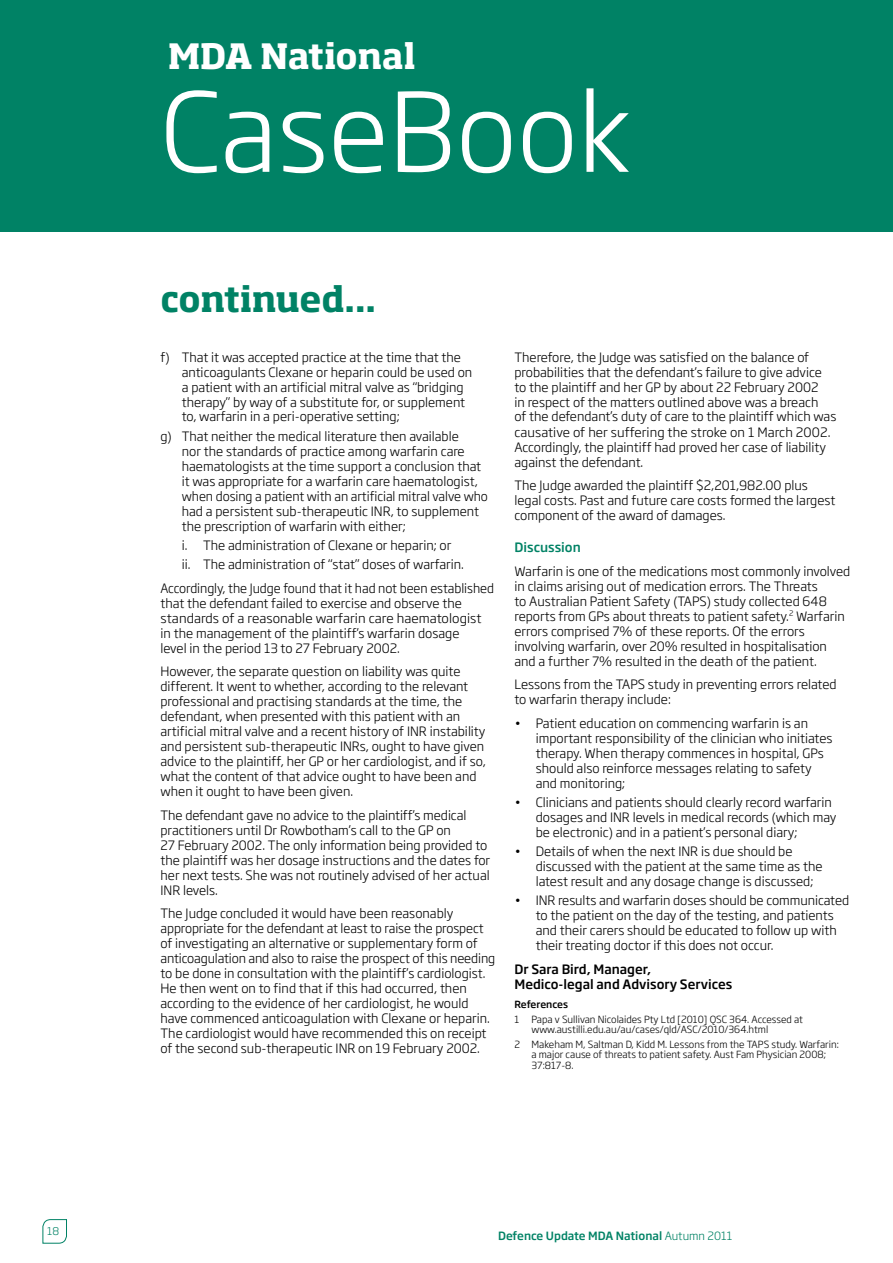
<style>
.page{position:relative;width:893px;height:1263px;background:#fff}
.page>*{position:absolute;margin:0;border:0;box-sizing:border-box;transform-origin:0 0}
.t1{font:300 108px "Soho Gothic Std";color:#fff}
.t2{font:700 34.5px "Soho Std";letter-spacing:-.01em;color:#008265}
.t3{font:700 34.5px "Soho Std";letter-spacing:-.02em;color:#fff}
.t4{font:300 12.75px/15px "Soho Gothic Std";color:#000}
.t5{font:500 12.75px/15px "Soho Gothic Std";color:#000}
.t6{font:500 12.75px "Soho Gothic Std";color:#008265}
.t7{font:500 11.25px "Soho Gothic Std";color:#008265}
.t8{font:300 10.5px "Soho Gothic Std";color:#008265}
.t9{font:300 9.75px/10.5px "Soho Gothic Std";color:#000}
.t10{font:500 9.75px "Soho Gothic Std";letter-spacing:-.015em;color:#000}
.s1{font-weight:300}
</style>
<div class="page">
<div style="left:0;top:0;width:893px;height:231px;background:#008265"></div>
<svg style="left:42px;top:1219px;width:25px;height:25px"></svg>
<p class="t8" style="left:47px;top:1224px;width:13px">18</p>
<h2 class="t3" style="left:168px;top:34px;width:249px">MDA National</h2>
<h1 class="t1" style="left:161px;top:64px;width:471px">CaseBook</h1>
<h2 class="t2" style="left:161px;top:277px;width:217px">continued...</h2>
<p class="t4" style="left:182px;top:349px;width:292px;text-indent:-21px">f) That it was accepted practice at the time that the anticoagulants Clexane or heparin could be used on a patient with an artificial mitral valve as “bridging therapy” by way of a substitute for, or supplement to, warfarin in a peri-operative setting;</p>
<p class="t4" style="left:182px;top:429px;width:308px;text-indent:-21px">g) That neither the medical literature then available<br>nor the standards of practice among warfarin care haematologists at the time support a conclusion that it was appropriate for a warfarin care haematologist, when dosing a patient with an artificial mitral valve who had a persistent sub-therapeutic INR, to supplement the prescription of warfarin with either;</p>
<p class="t4" style="left:182px;top:536px;width:284px;line-height:19.2px">i. The administration of Clexane or heparin; or<br>ii. The administration of “stat” doses of warfarin.</p>
<p class="t4" style="left:161px;top:581px;width:335px">Accordingly, the Judge found that it had not been established that the defendant failed to exercise and observe the standards of a reasonable warfarin care haematologist in the management of the plaintiff’s warfarin dosage<br>level in the period 13 to 27 February 2002.</p>
<p class="t4" style="left:161px;top:664px;width:327px">However, the separate question on liability was quite different. It went to whether, according to the relevant professional and practising standards at the time, the defendant, when presented with this patient with an artificial mitral valve and a recent history of INR instability and persistent sub-therapeutic INRs, ought to have given advice to the plaintiff, her GP or her cardiologist, and if so, what the content of that advice ought to have been and when it ought to have been given.</p>
<p class="t4" style="left:161px;top:808px;width:331px">The defendant gave no advice to the plaintiff’s medical practitioners until Dr Rowbotham’s call to the GP on<br>27 February 2002. The only information being provided to the plaintiff was her dosage instructions and the dates for her next tests. She was not routinely advised of her actual INR levels.</p>
<p class="t4" style="left:161px;top:906px;width:336px">The Judge concluded it would have been reasonably appropriate for the defendant at least to raise the prospect of investigating an alternative or supplementary form of anticoagulation and also to raise the prospect of this needing to be done in consultation with the plaintiff’s cardiologist.<br>He then went on to find that if this had occurred, then according to the evidence of her cardiologist, he would have commenced anticoagulation with Clexane or heparin.<br>The cardiologist would have recommended this on receipt of the second sub-therapeutic INR on 19 February 2002.</p>
<p class="t4" style="left:514px;top:349px;width:323px">Therefore, the Judge was satisfied on the balance of probabilities that the defendant’s failure to give advice to the plaintiff and her GP by about 22 February 2002<br>in respect of the matters outlined above was a breach<br>of the defendant’s duty of care to the plaintiff which was causative of her suffering the stroke on 1 March 2002.<br>Accordingly, the plaintiff had proved her case of liability against the defendant.</p>
<p class="t4" style="left:514px;top:478px;width:322px">The Judge awarded the plaintiff $2,201,982.00 plus legal costs. Past and future care costs formed the largest component of the award of damages.</p>
<p class="t6" style="left:514px;top:539px;width:68px">Discussion</p>
<p class="t4" style="left:514px;top:563px;width:337px">Warfarin is one of the medications most commonly involved in claims arising out of medication errors. The Threats<br>to Australian Patient Safety (TAPS) study collected 648 reports from GPs about threats to patient safety.<sup>2</sup> Warfarin errors comprised 7% of these reports. Of the errors involving warfarin, over 20% resulted in hospitalisation and a further 7% resulted in the death of the patient.</p>
<p class="t4" style="left:514px;top:677px;width:324px">Lessons from the TAPS study in preventing errors related to warfarin therapy include:</p>
<p class="t4" style="left:536px;top:715px;width:298px;text-indent:-21px">• Patient education on commencing warfarin is an important responsibility of the clinician who initiates therapy. When therapy commences in hospital, GPs should also reinforce messages relating to safety and monitoring;</p>
<p class="t4" style="left:536px;top:795px;width:302px;text-indent:-21px">• Clinicians and patients should clearly record warfarin dosages and INR levels in medical records (which may be electronic) and in a patient’s personal diary;</p>
<p class="t4" style="left:536px;top:844px;width:288px;text-indent:-21px">• Details of when the next INR is due should be discussed with the patient at the same time as the latest result and any dosage change is discussed;</p>
<p class="t4" style="left:536px;top:893px;width:315px;text-indent:-21px">• INR results and warfarin doses should be communicated to the patient on the day of the testing, and patients and their carers should be educated to follow up with their treating doctor if this does not occur.</p>
<p class="t5" style="left:514px;top:962px;width:219px">Dr Sara Bird, Manager,<br>Medico-legal and Advisory Services</p>
<p class="t10" style="left:514px;top:998px;width:55px">References</p>
<p class="t9" style="left:531px;top:1014px;width:273px;text-indent:-17px">1 Papa v Sullivan Nicolaides Pty Ltd [2010] QSC 364. Accessed at www.austilli.edu.au/au/cases/qld/ASC/2010/364.html</p>
<p class="t9" style="left:531px;top:1039px;width:309px;text-indent:-17px">2 Makeham M, Saltman D, Kidd M. Lessons from the TAPS study. Warfarin: a major cause of threats to patient safety. Aust Fam Physician 2008;<br>37:817-8.</p>
<p class="t7" style="left:498px;top:1228px;width:236px">Defence Update MDA National <span class="s1">Autumn 2011</span></p>
</div>
